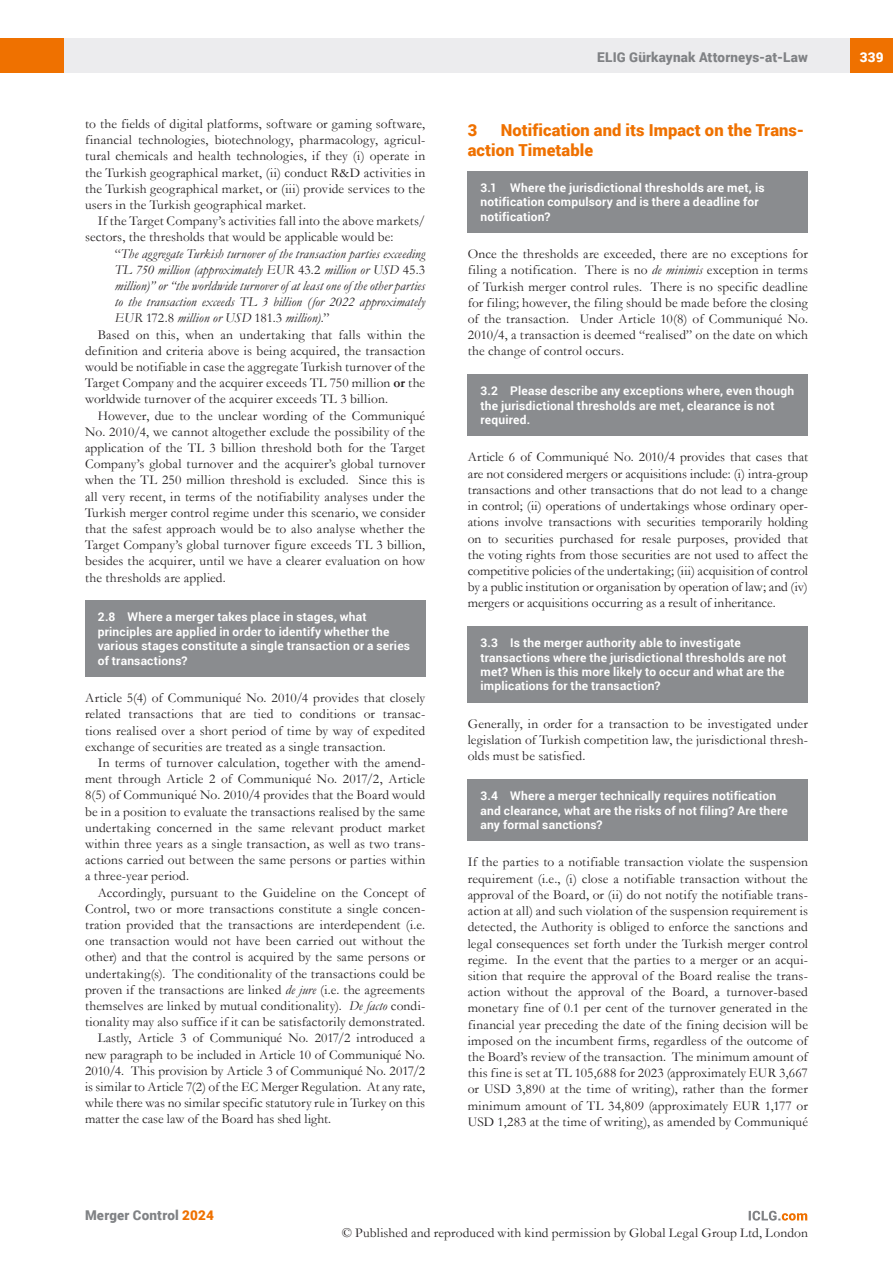
<style>
.page{position:relative;width:893px;height:1263px;background:#fff}
.page>*{position:absolute;margin:0;border:0;box-sizing:border-box;transform-origin:0 0}
.MS_Heading{font:900 16.5px/19.8px "Roboto";letter-spacing:.005em;color:#ef7100}
.MS_Body_Text_-_First_Paragraph{font:13.5px/16.2px "Garamond";letter-spacing:.01em;color:#231f20;text-align:justify}
.MS_Body_Text_-_Second_Paragraph{font:13.5px/16.2px "Garamond";letter-spacing:.01em;color:#231f20;text-align:justify}
.ICLG_Letter_Number_List_Level_1{font:italic 13.5px/16.2px "Garamond";letter-spacing:.01em;color:#231f20;text-align:justify}
.t1{font:900 13.5px "Roboto";letter-spacing:.01em;color:#808285}
.t2{font:900 13.5px "Roboto";color:#fff}
.MS_-_Question{font:700 12px/14.4px "Roboto";letter-spacing:.015em;color:#fff}
.MS_-_Question_following_section{font:700 12px/14.4px "Roboto";letter-spacing:.015em;color:#fff}
.s1{font-style:normal}
.s2{font-weight:700}
.s3{font-style:italic}
.s4{color:#ef7100}
</style>
<div class="page">
<div style="left:64px;top:38px;width:786px;height:34px;background:#ececee"></div>
<div style="left:850px;top:38px;width:43px;height:34px;background:#ef7100"></div>
<div style="left:0;top:38px;width:64px;height:34px;background:#ef7100"></div>
<svg style="left:749px;top:1211px;width:58px;height:9px"></svg>
<div style="left:468px;top:171px;width:340px;height:61px;background:#8a8c8f"></div>
<div style="left:468px;top:374px;width:340px;height:62px;background:#8a8c8f"></div>
<div style="left:468px;top:626px;width:340px;height:76px;background:#8a8c8f"></div>
<div style="left:468px;top:779px;width:340px;height:62px;background:#8a8c8f"></div>
<div style="left:85px;top:600px;width:340px;height:76px;background:#8a8c8f"></div>
<p class="MS_Body_Text_-_First_Paragraph" style="left:85px;top:115px;width:342px">to the fields of digital platforms, software or gaming software, financial technologies, biotechnology, pharmacology, agricul&shy;tural chemicals and health technologies, if they (i) operate in the Turkish geographical market, (ii) conduct R&amp;D activities in the Turkish geographical market, or (iii) provide services to the users in the Turkish geographical market.</p>
<p class="MS_Body_Text_-_Second_Paragraph" style="left:85px;top:212px;width:342px;text-indent:13px">If the Target Company’s activities fall into the above markets/ sectors, the thresholds that would be applicable would be:</p>
<p class="ICLG_Letter_Number_List_Level_1" style="left:115px;top:245px;width:312px"><span class="s1">“</span>The aggregate Turkish turnover of the transaction parties exceeding TL 750 million (approximately EUR <span class="s1">43.2</span> million or USD <span class="s1">45.3 </span>million)” or “the worldwide turnover of at least one of the other parties to the transaction exceeds TL 3 billion (for 2022 approximately EUR <span class="s1">172.8</span> million or USD <span class="s1">181.3</span> million)<span class="s1">.”</span></p>
<p class="MS_Body_Text_-_Second_Paragraph" style="left:85px;top:326px;width:342px;text-indent:13px">Based on this, when an undertaking that falls within the definition and criteria above is being acquired, the transaction would be notifiable in case the aggregate Turkish turnover of the Target Company and the acquirer exceeds TL 750 million <span class="s2">or</span> the worldwide turnover of the acquirer exceeds TL 3 billion.</p>
<p class="MS_Body_Text_-_Second_Paragraph" style="left:85px;top:407px;width:342px;text-indent:13px">However, due to the unclear wording of the Communiqué No. 2010/4, we cannot altogether exclude the possibility of the application of the TL 3 billion threshold both for the Target Company’s global turnover and the acquirer’s global turnover when the TL 250 million threshold is excluded. Since this is all very recent, in terms of the notifiability analyses under the Turkish merger control regime under this scenario, we consider that the safest approach would be to also analyse whether the Target Company’s global turnover figure exceeds TL 3 billion, besides the acquirer, until we have a clearer evaluation on how the thresholds are applied.</p>
<p class="MS_-_Question" style="left:98px;top:609px;width:314px">2.8 Where a merger takes place in stages, what principles are applied in order to identify whether the various stages constitute a single transaction or a series of transactions?</p>
<p class="MS_Body_Text_-_First_Paragraph" style="left:85px;top:689px;width:342px">Article 5(4) of Communiqué No. 2010/4 provides that closely related transactions that are tied to conditions or transac&shy;tions realised over a short period of time by way of expedited exchange of securities are treated as a single transaction.</p>
<p class="MS_Body_Text_-_Second_Paragraph" style="left:85px;top:754px;width:342px;text-indent:13px">In terms of turnover calculation, together with the amend&shy;ment through Article 2 of Communiqué No. 2017/2, Article 8(5) of Communiqué No. 2010/4 provides that the Board would be in a position to evaluate the transactions realised by the same undertaking concerned in the same relevant product market within three years as a single transaction, as well as two trans&shy;actions carried out between the same persons or parties within a three-year period.</p>
<p class="MS_Body_Text_-_Second_Paragraph" style="left:85px;top:884px;width:342px;text-indent:13px">Accordingly, pursuant to the Guideline on the Concept of Control, two or more transactions constitute a single concen&shy;tration provided that the transactions are interdependent (i.e. one transaction would not have been carried out without the other) and that the control is acquired by the same persons or undertaking(s). The conditionality of the transactions could be proven if the transactions are linked <span class="s3">de jure</span> (i.e. the agreements themselves are linked by mutual conditionality). <span class="s3">De facto</span> condi&shy;tionality may also suffice if it can be satisfactorily demonstrated.</p>
<p class="MS_Body_Text_-_Second_Paragraph" style="left:85px;top:1030px;width:342px;text-indent:13px">Lastly, Article 3 of Communiqué No. 2017/2 introduced a new paragraph to be included in Article 10 of Communiqué No.<br>2010/4. This provision by Article 3 of Communiqué No. 2017/2 is similar to Article 7(2) of the EC Merger Regulation. At any rate, while there was no similar specific statutory rule in Turkey on this matter the case law of the Board has shed light.</p>
<p class="t1" style="left:85px;top:1206px;width:130px">Merger Control <span class="s4">2024</span></p>
<p class="t1" style="left:597px;top:48px;width:212px">ELIG Gürkaynak Attorneys-at-Law</p>
<p class="t2" style="left:860px;top:48px;width:25px">339</p>
<p class="MS_Heading" style="left:468px;top:120px;width:338px;text-indent:33px">Notification and its Impact on the Trans&shy;action Timetable</p>
<p class="MS_-_Question_following_section" style="left:480px;top:180px;width:286px">3.1 Where the jurisdictional thresholds are met, is notification compulsory and is there a deadline for notification?</p>
<p class="MS_Body_Text_-_First_Paragraph" style="left:468px;top:245px;width:342px">Once the thresholds are exceeded, there are no exceptions for filing a notification. There is no <span class="s3">de minimis</span> exception in terms of Turkish merger control rules. There is no specific deadline for filing; however, the filing should be made before the closing of the transaction. Under Article 10(8) of Communiqué No.<br>2010/4, a transaction is deemed “realised” on the date on which the change of control occurs.</p>
<p class="MS_-_Question" style="left:480px;top:383px;width:315px">3.2 Please describe any exceptions where, even though the jurisdictional thresholds are met, clearance is not required.</p>
<p class="MS_Body_Text_-_First_Paragraph" style="left:468px;top:449px;width:342px">Article 6 of Communiqué No. 2010/4 provides that cases that are not considered mergers or acquisitions include: (i) intra-group transactions and other transactions that do not lead to a change in control; (ii) operations of undertakings whose ordinary oper&shy;ations involve transactions with securities temporarily holding on to securities purchased for resale purposes, provided that the voting rights from those securities are not used to affect the competitive policies of the undertaking; (iii) acquisition of control by a public institution or organisation by operation of law; and (iv) mergers or acquisitions occurring as a result of inheritance.</p>
<p class="MS_-_Question" style="left:480px;top:635px;width:307px">3.3 Is the merger authority able to investigate transactions where the jurisdictional thresholds are not met? When is this more likely to occur and what are the implications for the transaction?</p>
<p class="MS_Body_Text_-_First_Paragraph" style="left:468px;top:715px;width:342px">Generally, in order for a transaction to be investigated under legislation of Turkish competition law, the jurisdictional thresh&shy;olds must be satisfied.</p>
<p class="MS_-_Question" style="left:480px;top:788px;width:309px">3.4 Where a merger technically requires notification and clearance, what are the risks of not filing? Are there any formal sanctions?</p>
<p class="MS_Body_Text_-_First_Paragraph" style="left:468px;top:854px;width:342px">If the parties to a notifiable transaction violate the suspension requirement (i.e., (i) close a notifiable transaction without the approval of the Board, or (ii) do not notify the notifiable trans&shy;action at all) and such violation of the suspension requirement is detected, the Authority is obliged to enforce the sanctions and legal consequences set forth under the Turkish merger control regime. In the event that the parties to a merger or an acqui&shy;sition that require the approval of the Board realise the trans&shy;action without the approval of the Board, a turnover-based monetary fine of 0.1 per cent of the turnover generated in the financial year preceding the date of the fining decision will be imposed on the incumbent firms, regardless of the outcome of the Board’s review of the transaction. The minimum amount of this fine is set at TL 105,688 for 2023 (approximately EUR 3,667 or USD 3,890 at the time of writing), rather than the former minimum amount of TL 34,809 (approximately EUR 1,177 or USD 1,283 at the time of writing), as amended by Communiqué</p>
<p class="MS_Heading" style="left:468px;top:120px;width:11px">3</p>
<p class="MS_Body_Text_-_First_Paragraph" style="left:342px;top:1225px;width:467px">© Published and reproduced with kind permission by Global Legal Group Ltd, London</p>
</div>
